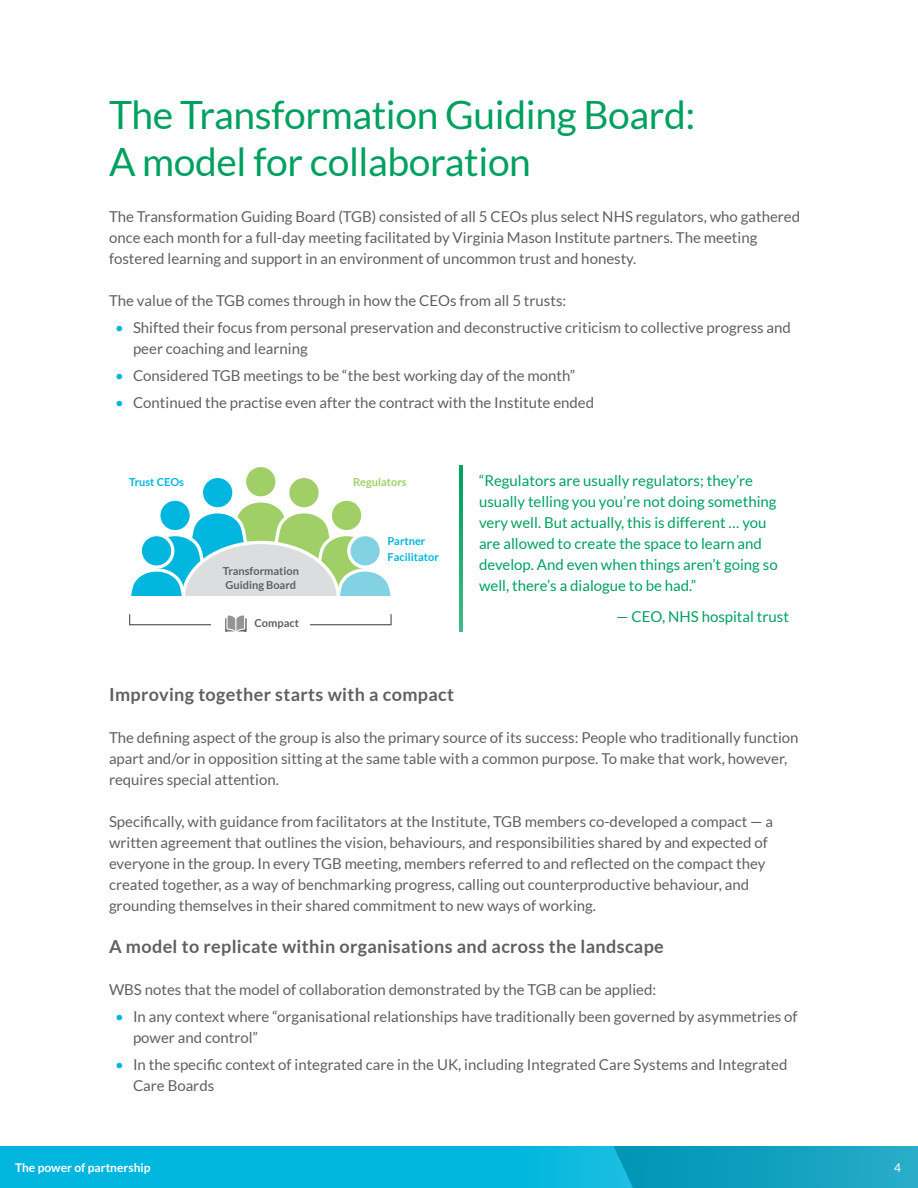
<style>
.page{position:relative;width:918px;height:1188px;background:#fff}
.page>*{position:absolute;margin:0;border:0;box-sizing:border-box;transform-origin:0 0}
.t1{font:39px/46.8px "Lato";letter-spacing:-.01em;color:#00a160}
.t2{font:700 18px "Lato";letter-spacing:.02em;color:#5f6062}
.t3{font:15px/21px "Lato";color:#5f6062}
.t4{font:15px/21px "Lato";color:#00a160}
.t5{font:700 12px "Lato";color:#fff}
.t6{font:12px "Lato";color:#fff}
.t7{font:700 11.1px/14.2px "Lato";color:#5f6062}
.t8{font:700 11.1px/15.8px "Lato";color:#00b6de}
.t9{font:700 11.1px "Lato";color:#a0cf67}
.s1{color:#00b6de}
</style>
<div class="page">
<svg style="left:0;top:1146px;width:918px;height:42px;background:#07afd4"></svg>
<hr style="left:459px;top:465px;width:3px;height:167px;background:#00a160">
<div style="left:129px;top:614px;width:263px;height:11px;border:1px solid #5f6062"></div>
<div style="left:211px;top:612px;width:98px;height:16px;background:#fff"></div>
<div style="left:245px;top:465px;width:32px;height:33px;background:#a0cf67;border-radius:50%"></div>
<div style="left:243px;top:464px;width:36px;height:36px;border:3px solid #fff;border-radius:50%"></div>
<div style="left:288px;top:476px;width:32px;height:33px;background:#a0cf67;border-radius:50%"></div>
<div style="left:286px;top:475px;width:36px;height:36px;border:3px solid #fff;border-radius:50%"></div>
<div style="left:201px;top:476px;width:33px;height:33px;background:#00b6de;border-radius:50%"></div>
<div style="left:200px;top:475px;width:36px;height:36px;border:3px solid #fff;border-radius:50%"></div>
<svg style="left:131px;top:498px;width:260px;height:98px"></svg>
<svg style="left:225px;top:616px;width:22px;height:16px"></svg>
<h1 class="t1" style="left:109px;top:91px;width:588px">The Transformation Guiding Board:<br>A model for collaboration</h1>
<p class="t3" style="left:109px;top:206px;width:693px">The Transformation Guiding Board (TGB) consisted of all 5 CEOs plus select NHS regulators, who gathered once each month for a full-day meeting facilitated by Virginia Mason Institute partners. The meeting fostered learning and support in an environment of uncommon trust and honesty.</p>
<p class="t3" style="left:109px;top:290px;width:459px">The value of the TGB comes through in how the CEOs from all 5 trusts:</p>
<p class="t3" style="left:133px;top:317px;width:659px;text-indent:-18px"><span class="s1">•</span> Shifted their focus from personal preservation and deconstructive criticism to collective progress and peer coaching and learning</p>
<p class="t3" style="left:115px;top:365px;width:462px"><span class="s1">•</span> Considered TGB meetings to be “the best working day of the month”</p>
<p class="t3" style="left:115px;top:392px;width:481px"><span class="s1">•</span> Continued the practise even after the contract with the Institute ended</p>
<p class="t8" style="left:129px;top:474px;width:57px">Trust CEOs</p>
<p class="t9" style="left:353px;top:476px;width:55px">Regulators</p>
<p class="t7" style="left:223px;top:564px;width:78px">Transformation<br>Guiding Board</p>
<p class="t7" style="left:255px;top:616px;width:46px">Compact</p>
<p class="t8" style="left:388px;top:533px;width:53px">Partner<br>Facilitator</p>
<p class="t4" style="left:479px;top:470px;width:300px">“Regulators are usually regulators; they’re usually telling you you’re not doing something very well. But actually, this is different … you are allowed to create the space to learn and develop. And even when things aren’t going so well, there’s a dialogue to be had.”</p>
<p class="t4" style="left:616px;top:606px;width:174px">— CEO, NHS hospital trust</p>
<p class="t2" style="left:109px;top:684px;width:347px">Improving together starts with a compact</p>
<p class="t3" style="left:109px;top:727px;width:691px">The defining aspect of the group is also the primary source of its success: People who traditionally function apart and/or in opposition sitting at the same table with a common purpose. To make that work, however, requires special attention.</p>
<p class="t3" style="left:109px;top:811px;width:665px">Specifically, with guidance from facilitators at the Institute, TGB members co-developed a compact — a written agreement that outlines the vision, behaviours, and responsibilities shared by and expected of everyone in the group. In every TGB meeting, members referred to and reflected on the compact they created together, as a way of benchmarking progress, calling out counterproductive behaviour, and grounding themselves in their shared commitment to new ways of working.</p>
<p class="t2" style="left:109px;top:936px;width:556px">A model to replicate within organisations and across the landscape</p>
<p class="t3" style="left:109px;top:979px;width:549px">WBS notes that the model of collaboration demonstrated by the TGB can be applied:</p>
<p class="t3" style="left:133px;top:1006px;width:666px;text-indent:-18px"><span class="s1">•</span> In any context where “organisational relationships have traditionally been governed by asymmetries of power and control”</p>
<p class="t3" style="left:133px;top:1054px;width:656px;text-indent:-18px"><span class="s1">•</span> In the specific context of integrated care in the UK, including Integrated Care Systems and Integrated<br>Care Boards</p>
<p class="t5" style="left:15px;top:1161px;width:137px">The power of partnership</p>
<p class="t6" style="left:894px;top:1161px;width:8px">4</p>
</div>
